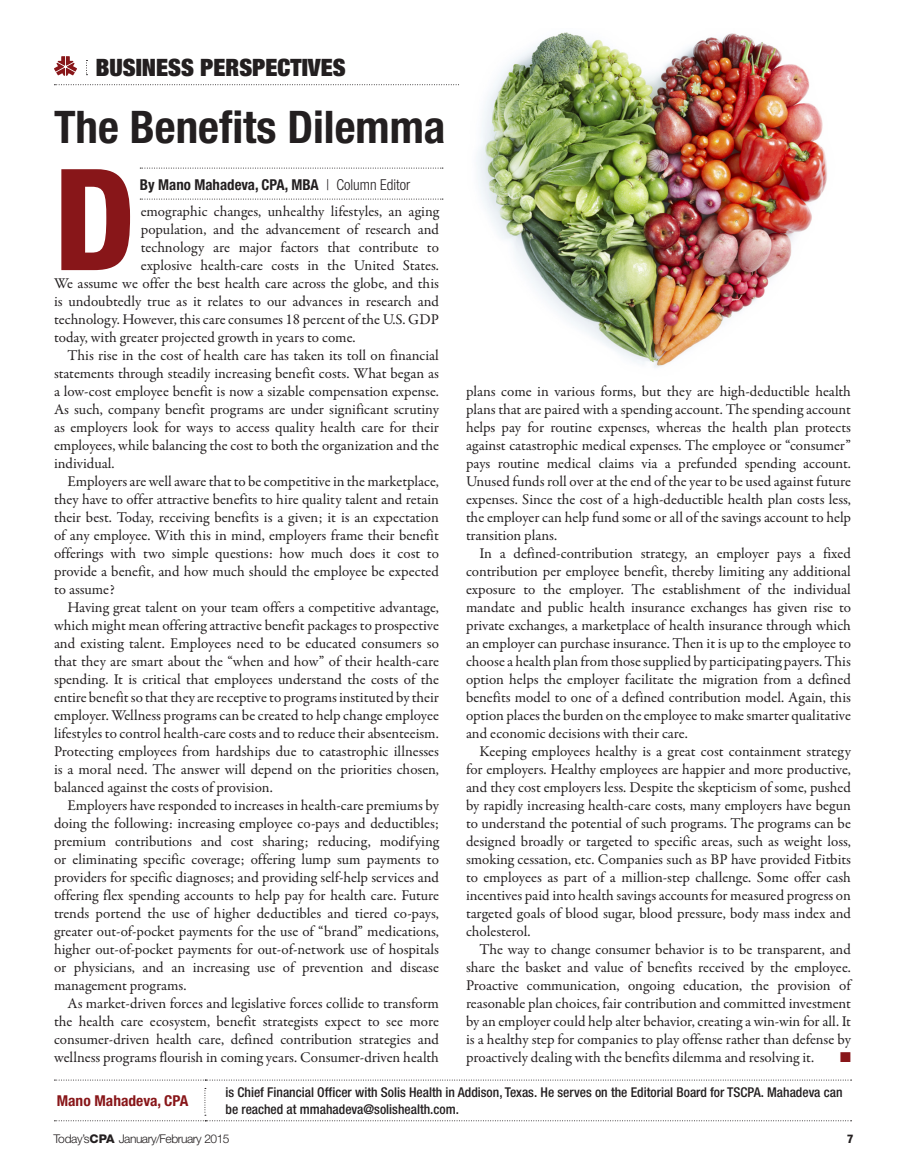
<style>
.page{position:relative;width:905px;height:1175px;background:#fff}
.page>*{position:absolute;margin:0;border:0;box-sizing:border-box;transform-origin:0 0}
.DROP_CAP_Body_Copy_2{font:800 condensed 141.3px "Helvetica Neue LT Std";color:#881619}
.Headlines{font:700 condensed 45px "Helvetica Neue LT Std";color:#231f20}
.KICKER{font:900 condensed 24px "Helvetica Neue LT Std";color:#231f20}
.Body_Copy_2014{font:15px/18px "Garamond Premr Pro";color:#231f20;text-align:justify}
.DROP_CAP_Body_Copy_2-2{font:15px "Garamond Premr Pro";color:#231f20}
.By_Line{font:700 condensed 15px "Helvetica Neue LT Std";color:#231f20}
.t1{font:700 condensed 15px "Helvetica Neue LT Std";color:#881619}
.Body_Copy_2014-2{font:14.25px "Zapf Dingbats ITC";color:#881619}
.TAG_INFO{font:500 condensed 13.5px/16.5px "Helvetica Neue LT Std";color:#231f20}
.t2{font:300 12px "Helvetica Neue LT Std";letter-spacing:-.04em;color:#231f20}
.t3{font:800 condensed 12px "Helvetica Neue LT Std";color:#231f20}
.s1{font-weight:300}
.s2{font-weight:800}
</style>
<div class="page">
<svg style="left:140px;top:168px;width:303px;height:1px"></svg>
<svg style="left:140px;top:199px;width:303px;height:1px"></svg>
<svg style="left:54px;top:84px;width:405px;height:1px"></svg>
<svg style="left:54px;top:56px;width:23px;height:20px"></svg>
<svg style="left:54px;top:1079px;width:797px;height:1px"></svg>
<svg style="left:54px;top:1088px;width:797px;height:33px"></svg>
<img style="left:477px;top:32px;width:350px;height:336px">
<p class="KICKER" style="left:96px;top:52px;width:251px">BUSINESS PERSPECTIVES</p>
<p class="Headlines" style="left:54px;top:100px;width:393px">The Benefits Dilemma</p>
<p class="By_Line" style="left:140px;top:175px;width:272px">By Mano Mahadeva, CPA, MBA <span class="s1">| Column Editor</span></p>
<p class="DROP_CAP_Body_Copy_2" style="left:54px;top:132px;width:83px">D</p>
<p class="DROP_CAP_Body_Copy_2-2" style="left:141px;top:202px;width:300px">emographic changes, unhealthy lifestyles, an aging</p>
<p class="DROP_CAP_Body_Copy_2-2" style="left:141px;top:220px;width:300px">population, and the advancement of research and</p>
<p class="DROP_CAP_Body_Copy_2-2" style="left:141px;top:238px;width:300px">technology are major factors that contribute to</p>
<p class="DROP_CAP_Body_Copy_2-2" style="left:141px;top:256px;width:300px">explosive health-care costs in the United States.</p>
<p class="DROP_CAP_Body_Copy_2-2" style="left:54px;top:274px;width:386px">We assume we offer the best health care across the globe, and this</p>
<p class="DROP_CAP_Body_Copy_2-2" style="left:54px;top:292px;width:386px">is undoubtedly true as it relates to our advances in research and</p>
<p class="DROP_CAP_Body_Copy_2-2" style="left:54px;top:310px;width:386px">technology. However, this care consumes 18 percent of the U.S. GDP</p>
<p class="DROP_CAP_Body_Copy_2-2" style="left:54px;top:328px;width:303px">today, with greater projected growth in years to come.</p>
<p class="Body_Copy_2014" style="left:54px;top:347px;width:386px;text-indent:14px">This rise in the cost of health care has taken its toll on financial statements through steadily increasing benefit costs. What began as a low-cost employee benefit is now a sizable compensation expense.<br>As such, company benefit programs are under significant scrutiny as employers look for ways to access quality health care for their employees, while balancing the cost to both the organization and the individual.</p>
<p class="Body_Copy_2014" style="left:54px;top:473px;width:386px;text-indent:14px">Employers are well aware that to be competitive in the marketplace, they have to offer attractive benefits to hire quality talent and retain their best. Today, receiving benefits is a given; it is an expectation of any employee. With this in mind, employers frame their benefit offerings with two simple questions: how much does it cost to provide a benefit, and how much should the employee be expected to assume?</p>
<p class="Body_Copy_2014" style="left:54px;top:599px;width:386px;text-indent:14px">Having great talent on your team offers a competitive advantage, which might mean offering attractive benefit packages to prospective and existing talent. Employees need to be educated consumers so that they are smart about the “when and how” of their health-care spending. It is critical that employees understand the costs of the entire benefit so that they are receptive to programs instituted by their employer. Wellness programs can be created to help change employee lifestyles to control health-care costs and to reduce their absenteeism.<br>Protecting employees from hardships due to catastrophic illnesses is a moral need. The answer will depend on the priorities chosen, balanced against the costs of provision.</p>
<p class="Body_Copy_2014" style="left:54px;top:797px;width:386px;text-indent:14px">Employers have responded to increases in health-care premiums by doing the following: increasing employee co-pays and deductibles; premium contributions and cost sharing; reducing, modifying or eliminating specific coverage; offering lump sum payments to providers for specific diagnoses; and providing self-help services and offering flex spending accounts to help pay for health care. Future trends portend the use of higher deductibles and tiered co-pays, greater out-of-pocket payments for the use of “brand” medications, higher out-of-pocket payments for out-of-network use of hospitals or physicians, and an increasing use of prevention and disease management programs.</p>
<p class="Body_Copy_2014" style="left:54px;top:995px;width:386px;text-indent:14px">As market-driven forces and legislative forces collide to transform the health care ecosystem, benefit strategists expect to see more consumer-driven health care, defined contribution strategies and wellness programs flourish in coming years. Consumer-driven health</p>
<p class="Body_Copy_2014" style="left:466px;top:383px;width:386px">plans come in various forms, but they are high-deductible health plans that are paired with a spending account. The spending account helps pay for routine expenses, whereas the health plan protects against catastrophic medical expenses. The employee or “consumer” pays routine medical claims via a prefunded spending account.<br>Unused funds roll over at the end of the year to be used against future expenses. Since the cost of a high-deductible health plan costs less, the employer can help fund some or all of the savings account to help transition plans.</p>
<p class="Body_Copy_2014" style="left:466px;top:545px;width:386px;text-indent:14px">In a defined-contribution strategy, an employer pays a fixed contribution per employee benefit, thereby limiting any additional exposure to the employer. The establishment of the individual mandate and public health insurance exchanges has given rise to private exchanges, a marketplace of health insurance through which an employer can purchase insurance. Then it is up to the employee to choose a health plan from those supplied by participating payers. This option helps the employer facilitate the migration from a defined benefits model to one of a defined contribution model. Again, this option places the burden on the employee to make smarter qualitative and economic decisions with their care.</p>
<p class="Body_Copy_2014" style="left:466px;top:743px;width:386px;text-indent:14px">Keeping employees healthy is a great cost containment strategy for employers. Healthy employees are happier and more productive, and they cost employers less. Despite the skepticism of some, pushed by rapidly increasing health-care costs, many employers have begun to understand the potential of such programs. The programs can be designed broadly or targeted to specific areas, such as weight loss, smoking cessation, etc. Companies such as BP have provided Fitbits to employees as part of a million-step challenge. Some offer cash incentives paid into health savings accounts for measured progress on targeted goals of blood sugar, blood pressure, body mass index and cholesterol.</p>
<p class="Body_Copy_2014" style="left:466px;top:941px;width:386px;text-indent:14px">The way to change consumer behavior is to be transparent, and share the basket and value of benefits received by the employee.<br>Proactive communication, ongoing education, the provision of reasonable plan choices, fair contribution and committed investment by an employer could help alter behavior, creating a win-win for all. It is a healthy step for companies to play offense rather than defense by proactively dealing with the benefits dilemma and resolving it.</p>
<p class="Body_Copy_2014-2" style="left:840px;top:1050px;width:12px">■</p>
<p class="t1" style="left:57px;top:1091px;width:133px">Mano Mahadeva, CPA</p>
<p class="TAG_INFO" style="left:225px;top:1083px;width:618px">is Chief Financial Officer with Solis Health in Addison, Texas. He serves on the Editorial Board for TSCPA. Mahadeva can be reached at mmahadeva@solishealth.com.</p>
<p class="t2" style="left:53px;top:1131px;width:178px">Today’s<span class="s2">CPA</span> January/February 2015</p>
<p class="t3" style="left:847px;top:1131px;width:8px">7</p>
</div>
